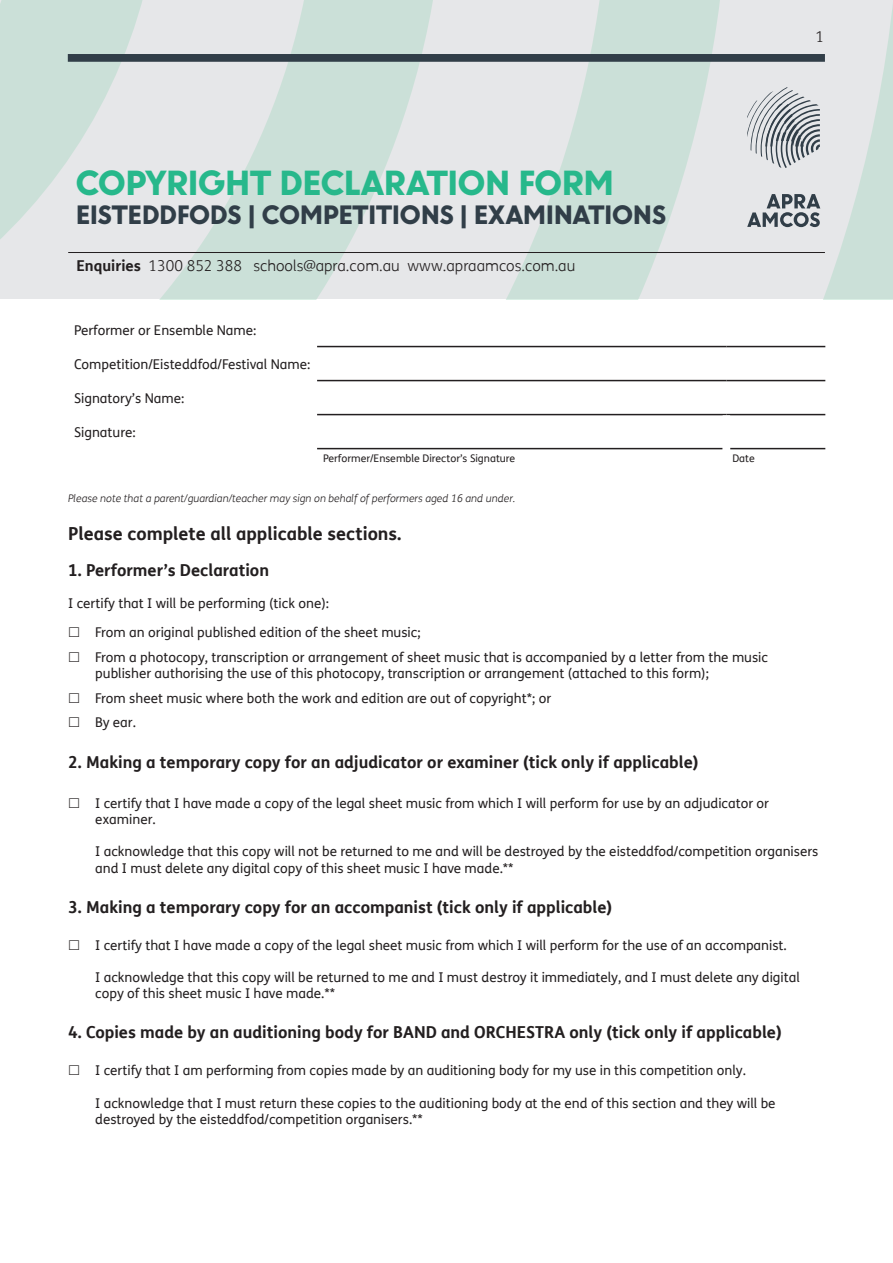
<style>
.page{position:relative;width:893px;height:1263px;background:#fff}
.page>*{position:absolute;margin:0;border:0;box-sizing:border-box;transform-origin:0 0}
.t1{font:900 31.5px "U8";color:#27b88b}
.t2{font:900 24px "U8";letter-spacing:.005em;color:#313e48}
.t3{font:700 18px "FS Me";color:#231f20}
.t4{font:700 16.5px "FS Me";color:#231f20}
.t5{font:300 15px "FS Me";color:#231f20}
.t6{font:13.5px/16.2px "FS Me";color:#231f20}
.t7{font:italic 300 10.5px "FS Me";color:#231f20}
.t8{font:10.5px "FS Me";color:#231f20}
.s1{font-weight:700}
</style>
<div class="page">
<svg style="left:0;top:0;width:893px;height:299px;background:#dae4e1"></svg>
<svg style="left:747px;top:194px;width:73px;height:33px;background:#9da3a8"></svg>
<svg style="left:747px;top:87px;width:73px;height:81px;background:#babec2"></svg>
<hr style="left:68px;top:252px;width:757px;height:1px;background:#231f20">
<div style="left:68px;top:54px;width:757px;height:8px;background:#313e48"></div>
<hr style="left:317px;top:346px;width:409px;height:1px;background:#231f20">
<hr style="left:726px;top:346px;width:99px;height:1px;background:#231f20">
<hr style="left:317px;top:380px;width:409px;height:1px;background:#231f20">
<hr style="left:726px;top:380px;width:99px;height:1px;background:#231f20">
<hr style="left:317px;top:414px;width:409px;height:1px;background:#231f20">
<hr style="left:726px;top:414px;width:99px;height:1px;background:#231f20">
<hr style="left:317px;top:448px;width:406px;height:1px;background:#231f20">
<hr style="left:730px;top:448px;width:95px;height:1px;background:#231f20">
<h1 class="t1" style="left:76px;top:158px;width:539px">COPYRIGHT DECLARATION FORM</h1>
<h2 class="t2" style="left:76px;top:195px;width:591px">EISTEDDFODS | COMPETITIONS | EXAMINATIONS</h2>
<p class="t5" style="left:76px;top:256px;width:500px"><span class="s1">Enquiries</span> 1300 852 388 schools@apra.com.au www.apraamcos.com.au</p>
<p class="t6" style="left:74px;top:321px;width:184px">Performer or Ensemble Name:</p>
<p class="t6" style="left:74px;top:355px;width:238px">Competition/Eisteddfod/Festival Name:</p>
<p class="t6" style="left:74px;top:390px;width:112px">Signatory’s Name:</p>
<p class="t6" style="left:74px;top:424px;width:63px">Signature:</p>
<p class="t5" style="left:816px;top:27px;width:10px">1</p>
<p class="t8" style="left:323px;top:452px;width:194px">Performer/Ensemble Director’s Signature</p>
<p class="t8" style="left:732px;top:452px;width:24px">Date</p>
<p class="t7" style="left:68px;top:491px;width:449px">Please note that a parent/guardian/teacher may sign on behalf of performers aged 16 and under.</p>
<p class="t3" style="left:68px;top:519px;width:335px">Please complete all applicable sections.</p>
<p class="t4" style="left:68px;top:557px;width:202px">1. Performer’s Declaration</p>
<p class="t6" style="left:68px;top:595px;width:262px">I certify that I will be performing (tick one):</p>
<p class="t6" style="left:95px;top:624px;width:327px">From an original published edition of the sheet music;</p>
<p class="t6" style="left:95px;top:649px;width:674px">From a photocopy, transcription or arrangement of sheet music that is accompanied by a letter from the music publisher authorising the use of this photocopy, transcription or arrangement (attached to this form);</p>
<p class="t6" style="left:95px;top:689px;width:458px">From sheet music where both the work and edition are out of copyright*; or</p>
<p class="t6" style="left:95px;top:714px;width:42px">By ear.</p>
<p class="t4" style="left:68px;top:749px;width:632px">2. Making a temporary copy for an adjudicator or examiner (tick only if applicable)</p>
<p class="t6" style="left:95px;top:795px;width:675px">I certify that I have made a copy of the legal sheet music from which I will perform for use by an adjudicator or examiner.</p>
<p class="t6" style="left:95px;top:843px;width:725px">I acknowledge that this copy will not be returned to me and will be destroyed by the eisteddfod/competition organisers and I must delete any digital copy of this sheet music I have made.**</p>
<p class="t4" style="left:68px;top:894px;width:546px">3. Making a temporary copy for an accompanist (tick only if applicable)</p>
<p class="t6" style="left:95px;top:936px;width:693px">I certify that I have made a copy of the legal sheet music from which I will perform for the use of an accompanist.</p>
<p class="t6" style="left:95px;top:969px;width:706px">I acknowledge that this copy will be returned to me and I must destroy it immediately, and I must delete any digital copy of this sheet music I have made.**</p>
<p class="t4" style="left:68px;top:1020px;width:715px">4. Copies made by an auditioning body for BAND and ORCHESTRA only (tick only if applicable)</p>
<p class="t6" style="left:95px;top:1062px;width:652px">I certify that I am performing from copies made by an auditioning body for my use in this competition only.</p>
<p class="t6" style="left:95px;top:1094px;width:682px">I acknowledge that I must return these copies to the auditioning body at the end of this section and they will be destroyed by the eisteddfod/competition organisers.**</p>
</div>
